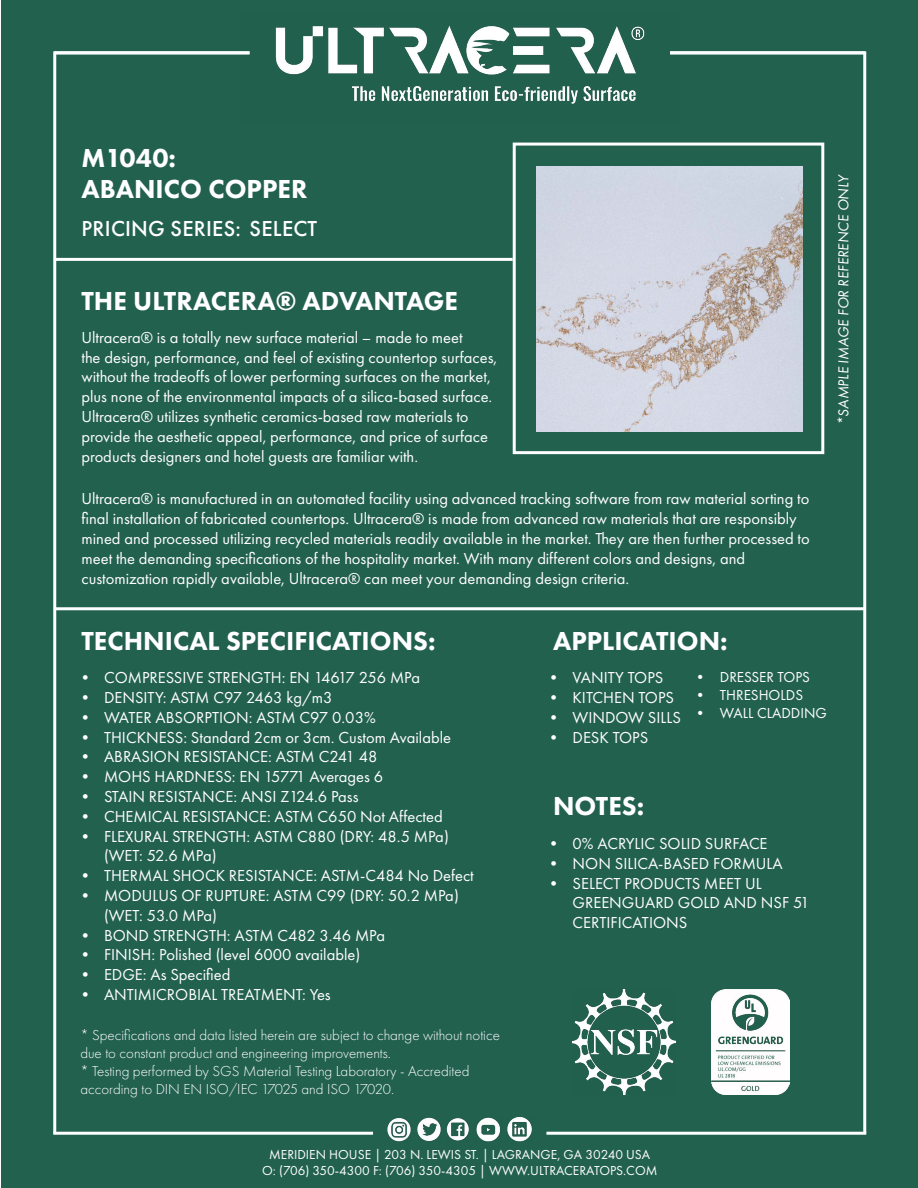
<style>
.page{position:relative;width:918px;height:1188px;background:#fff}
.page>*{position:absolute;margin:0;border:0;box-sizing:border-box;transform-origin:0 0}
.t1{font:800 27px/31.5px "Futura PT";color:#fff}
.t2{font:500 22.5px "Futura PT";letter-spacing:.01em;color:#fff}
.t3{font:16.5px/19.8px "Futura PT";color:#fff}
.t4{font:300 15px/18px "Futura PT";color:#fff}
.t5{font:15px "Futura PT";color:#fff}
.t6{font:13.5px/16.2px "Futura PT";color:#fff;text-align:center}
</style>
<div class="page">
<div style="left:1px;top:0;width:917px;height:1188px;background:#23614f"></div>
<img style="left:241px;top:26px;width:438px;height:78px">
<hr style="left:53px;top:51px;width:3px;height:1082px;background:#fff">
<hr style="left:863px;top:51px;width:3px;height:1082px;background:#fff">
<hr style="left:54px;top:607px;width:810px;height:3px;background:#fff">
<div style="left:513px;top:143px;width:311px;height:311px;border:3px solid #fff"></div>
<hr style="left:55px;top:258px;width:458px;height:3px;background:#fff">
<hr style="left:53px;top:1132px;width:320px;height:3px;background:#fff">
<hr style="left:546px;top:1132px;width:320px;height:3px;background:#fff">
<img style="left:573px;top:990px;width:103px;height:105px">
<img style="left:712px;top:990px;width:78px;height:105px">
<img style="left:387px;top:1118px;width:23px;height:23px">
<img style="left:476px;top:1117px;width:24px;height:24px">
<img style="left:507px;top:1117px;width:25px;height:24px">
<img style="left:446px;top:1118px;width:23px;height:23px">
<img style="left:417px;top:1117px;width:23px;height:24px">
<hr style="left:55px;top:51px;width:194px;height:3px;background:#fff">
<hr style="left:670px;top:51px;width:195px;height:3px;background:#fff">
<img style="left:537px;top:166px;width:265px;height:266px">
<h1 class="t1" style="left:82px;top:141px;width:227px">M1040:<br>ABANICO COPPER</h1>
<h2 class="t2" style="left:82px;top:215px;width:237px">PRICING SERIES: SELECT</h2>
<h1 class="t1" style="left:82px;top:285px;width:378px">THE ULTRACERA® ADVANTAGE</h1>
<p class="t3" style="left:82px;top:327px;width:417px">Ultracera® is a totally new surface material – made to meet<br>the design, performance, and feel of existing countertop surfaces, without the tradeoffs of lower performing surfaces on the market, plus none of the environmental impacts of a silica-based surface.<br>Ultracera® utilizes synthetic ceramics-based raw materials to provide the aesthetic appeal, performance, and price of surface products designers and hotel guests are familiar with.</p>
<p class="t3" style="left:82px;top:489px;width:730px">Ultracera® is manufactured in an automated facility using advanced tracking software from raw material sorting to final installation of fabricated countertops. Ultracera® is made from advanced raw materials that are responsibly mined and processed utilizing recycled materials readily available in the market. They are then further processed to meet the demanding specifications of the hospitality market. With many different colors and designs, and customization rapidly available, Ultracera® can meet your demanding design criteria.</p>
<p class="t5" style="left:835px;top:425px;width:253px;rotate:-90deg">*SAMPLE IMAGE FOR REFERENCE ONLY</p>
<h1 class="t1" style="left:82px;top:625px;width:356px">TECHNICAL SPECIFICATIONS:</h1>
<h1 class="t1" style="left:553px;top:625px;width:176px">APPLICATION:</h1>
<p class="t3" style="left:77px;top:668px;width:345px">• COMPRESSIVE STRENGTH: EN 14617 256 MPa</p>
<p class="t3" style="left:77px;top:687px;width:257px">• DENSITY: ASTM C97 2463 kg/m3</p>
<p class="t3" style="left:77px;top:707px;width:300px">• WATER ABSORPTION: ASTM C97 0.03%</p>
<p class="t3" style="left:77px;top:727px;width:376px">• THICKNESS: Standard 2cm or 3cm. Custom Available</p>
<p class="t3" style="left:77px;top:747px;width:302px">• ABRASION RESISTANCE: ASTM C241 48</p>
<p class="t3" style="left:77px;top:767px;width:308px">• MOHS HARDNESS: EN 15771 Averages 6</p>
<p class="t3" style="left:77px;top:786px;width:283px">• STAIN RESISTANCE: ANSI Z124.6 Pass</p>
<p class="t3" style="left:77px;top:806px;width:367px">• CHEMICAL RESISTANCE: ASTM C650 Not Affected</p>
<p class="t3" style="left:104px;top:826px;width:346px;text-indent:-27px">• FLEXURAL STRENGTH: ASTM C880 (DRY: 48.5 MPa) (WET: 52.6 MPa)</p>
<p class="t3" style="left:77px;top:866px;width:398px">• THERMAL SHOCK RESISTANCE: ASTM-C484 No Defect</p>
<p class="t3" style="left:104px;top:885px;width:356px;text-indent:-27px">• MODULUS OF RUPTURE: ASTM C99 (DRY: 50.2 MPa) (WET: 53.0 MPa)</p>
<p class="t3" style="left:77px;top:925px;width:310px">• BOND STRENGTH: ASTM C482 3.46 MPa</p>
<p class="t3" style="left:77px;top:945px;width:285px">• FINISH: Polished (level 6000 available)</p>
<p class="t3" style="left:77px;top:965px;width:155px">• EDGE: As Specified</p>
<p class="t3" style="left:77px;top:984px;width:255px">• ANTIMICROBIAL TREATMENT: Yes</p>
<p class="t4" style="left:80px;top:1026px;width:421px">* Specifications and data listed herein are subject to change without notice due to constant product and engineering improvements.<br>* Testing performed by SGS Material Testing Laboratory - Accredited according to DIN EN ISO/IEC 17025 and ISO 17020.</p>
<p class="t3" style="left:546px;top:668px;width:119px">• VANITY TOPS</p>
<p class="t3" style="left:546px;top:687px;width:130px">• KITCHEN TOPS</p>
<p class="t3" style="left:546px;top:707px;width:137px">• WINDOW SILLS</p>
<p class="t3" style="left:546px;top:727px;width:104px">• DESK TOPS</p>
<p class="t5" style="left:693px;top:668px;width:119px">• DRESSER TOPS</p>
<p class="t5" style="left:693px;top:686px;width:112px">• THRESHOLDS</p>
<p class="t5" style="left:693px;top:704px;width:136px">• WALL CLADDING</p>
<h1 class="t1" style="left:553px;top:790px;width:93px">NOTES:</h1>
<p class="t3" style="left:546px;top:834px;width:224px">• 0% ACRYLIC SOLID SURFACE</p>
<p class="t3" style="left:546px;top:853px;width:239px">• NON SILICA-BASED FORMULA</p>
<p class="t3" style="left:573px;top:873px;width:238px;text-indent:-27px">• SELECT PRODUCTS MEET UL<br>GREENGUARD GOLD AND NSF 51<br>CERTIFICATIONS</p>
<p class="t6" style="left:262px;top:1146px;width:397px">MERIDIEN HOUSE | 203 N. LEWIS ST. | LAGRANGE, GA 30240 USA<br>O: (706) 350-4300 F: (706) 350-4305 | WWW.ULTRACERATOPS.COM</p>
</div>
